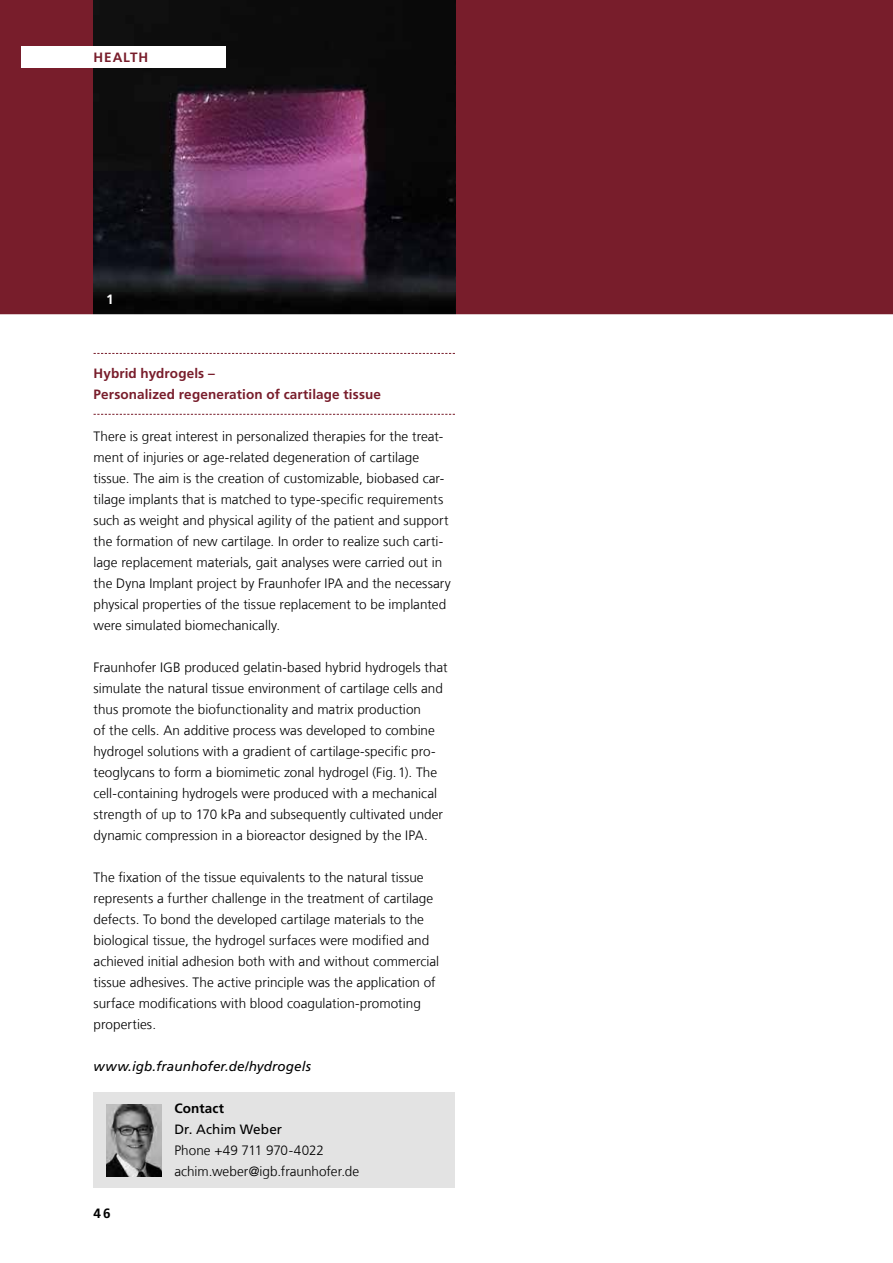
<style>
.page{position:relative;width:893px;height:1263px;background:#fff}
.page>*{position:absolute;margin:0;border:0;box-sizing:border-box;transform-origin:0 0}
.t1{font:300 13.5px/21px "Frutiger LT Com";letter-spacing:.005em;color:#000}
.t2{font:700 13.5px/21px "Frutiger LT Com";letter-spacing:.01em;color:#781d2b}
.t3{font:italic 13.5px "Frutiger LT Com";letter-spacing:.01em;color:#000}
.t4{font:13.5px "Frutiger LT Com";letter-spacing:.005em;color:#000}
.t5{font:700 13.5px "Frutiger LT Com";letter-spacing:.01em;color:#000}
.t6{font:700 13.5px "Frutiger LT Com";color:#fff}
</style>
<div class="page">
<div style="left:0;top:0;width:893px;height:315px;background:#781d2b"></div>
<img style="left:94px;top:0;width:361px;height:314px">
<svg style="left:94px;top:353px;width:361px;height:1px"></svg>
<svg style="left:94px;top:414px;width:361px;height:1px"></svg>
<div style="left:94px;top:1092px;width:361px;height:33px;background:#e3e3e3"></div>
<div style="left:94px;top:1113px;width:361px;height:33px;background:#e3e3e3"></div>
<div style="left:94px;top:1134px;width:361px;height:33px;background:#e3e3e3"></div>
<div style="left:94px;top:1155px;width:361px;height:33px;background:#e3e3e3"></div>
<img style="left:106px;top:1105px;width:56px;height:71px">
<div style="left:21px;top:47px;width:204px;height:21px;background:#fff"></div>
<svg style="left:0;top:314px;width:893px;height:1px"></svg>
<p class="t2" style="left:94px;top:47px;width:56px">HEALTH</p>
<p class="t6" style="left:106px;top:292px;width:9px">1</p>
<p class="t2" style="left:94px;top:363px;width:289px">Hybrid hydrogels –<br>Personalized regeneration of cartilage tissue</p>
<p class="t1" style="left:94px;top:426px;width:359px">There is great interest in personalized therapies for the treat&shy;ment of injuries or age-related degeneration of cartilage tissue. The aim is the creation of customizable, biobased car&shy;tilage implants that is matched to type-specific requirements such as weight and physical agility of the patient and support the formation of new cartilage. In order to realize such carti&shy;lage replacement materials, gait analyses were carried out in the Dyna Implant project by Fraunhofer IPA and the necessary physical properties of the tissue replacement to be implanted were simulated biomechanically.</p>
<p class="t1" style="left:94px;top:657px;width:356px">Fraunhofer IGB produced gelatin-based hybrid hydrogels that simulate the natural tissue environment of cartilage cells and thus promote the biofunctionality and matrix production<br>of the cells. An additive process was developed to combine hydrogel solutions with a gradient of cartilage-specific pro&shy;teoglycans to form a biomimetic zonal hydrogel (Fig.1). The cell-containing hydrogels were produced with a mechanical strength of up to 170 kPa and subsequently cultivated under dynamic compression in a bioreactor designed by the IPA.</p>
<p class="t1" style="left:94px;top:867px;width:347px">The fixation of the tissue equivalents to the natural tissue represents a further challenge in the treatment of cartilage defects. To bond the developed cartilage materials to the biological tissue, the hydrogel surfaces were modified and achieved initial adhesion both with and without commercial tissue adhesives. The active principle was the application of surface modifications with blood coagulation-promoting properties.</p>
<p class="t3" style="left:94px;top:1059px;width:219px">www.igb.fraunhofer.de/hydrogels</p>
<p class="t5" style="left:174px;top:1101px;width:51px">Contact</p>
<p class="t4" style="left:174px;top:1122px;width:109px">Dr. Achim Weber</p>
<p class="t1" style="left:174px;top:1140px;width:186px">Phone +49 711 970-4022 achim.weber@igb.fraunhofer.de</p>
<p class="t5" style="left:94px;top:1205px;width:19px">46</p>
</div>
